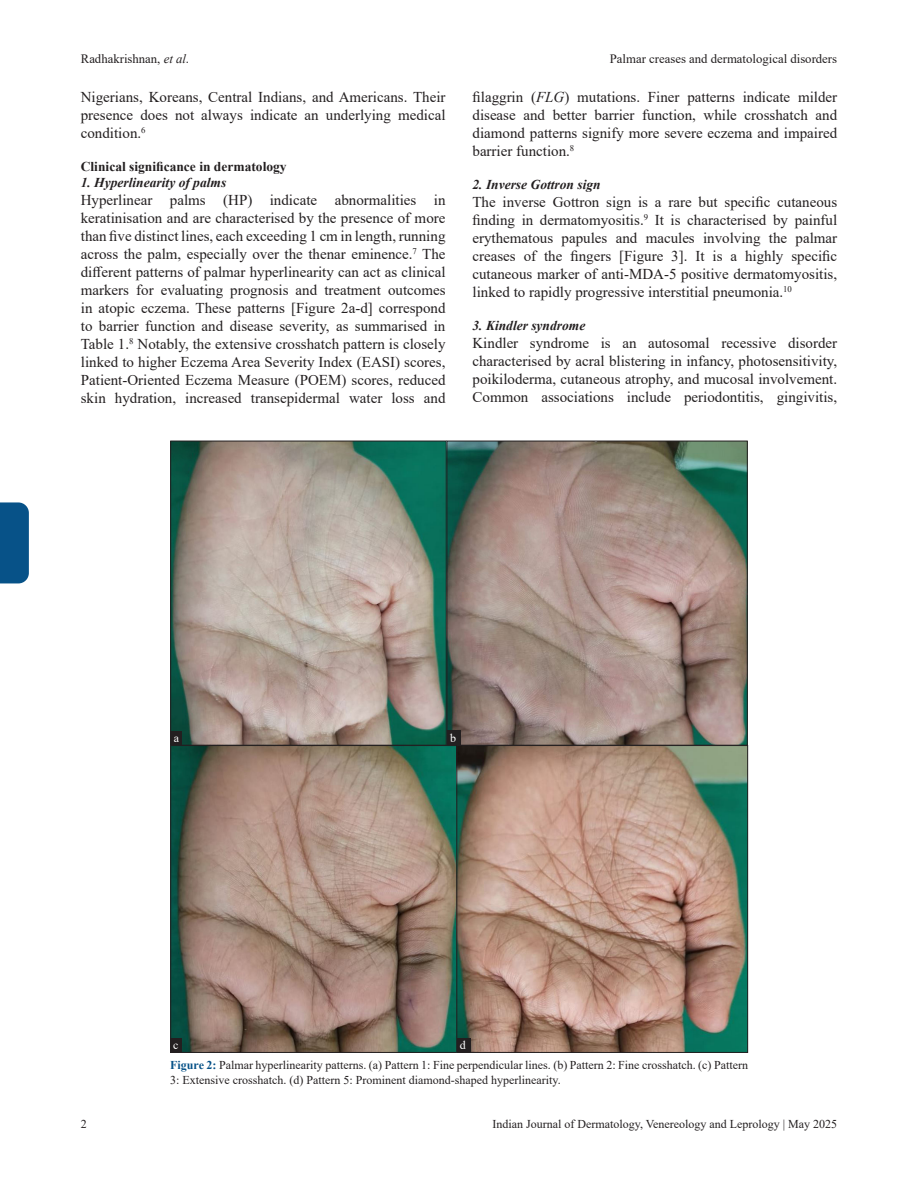
<style>
.page{position:relative;width:918px;height:1188px;background:#fff}
.page>*{position:absolute;margin:0;border:0;box-sizing:border-box;transform-origin:0 0}
.para_first_last{font:15px/18px "Times New Roman";color:#231f20;text-align:justify}
.Head-C{font:italic 700 13.5px "Times New Roman";color:#231f20}
.Head-B{font:700 13.5px "Times New Roman";color:#231f20}
.Head-C_stack{font:italic 700 13.5px "Times New Roman";color:#231f20}
.t1{font:12.75px "Times New Roman";color:#231f20}
.float_figure_figure{font:12px/14.4px "Times New Roman";color:#231f20}
.Figure_label{font:12px "Times New Roman";color:#fff}
.s1{font-style:italic}
.s2{font-weight:700;color:#075288}
</style>
<div class="page">
<div style="left:0;top:502px;width:29px;height:81px;background:#075288"></div>
<img style="left:172px;top:443px;width:574px;height:608px">
<div style="left:170px;top:441px;width:277px;height:305px;border:1px solid #231f20"></div>
<div style="left:447px;top:441px;width:301px;height:305px;border:1px solid #231f20"></div>
<div style="left:171px;top:731px;width:11px;height:14px;background:#231f20"></div>
<div style="left:447px;top:731px;width:13px;height:14px;background:#231f20"></div>
<div style="left:456px;top:745px;width:292px;height:308px;border:1px solid #231f20"></div>
<div style="left:170px;top:1038px;width:12px;height:14px;background:#231f20"></div>
<div style="left:457px;top:1038px;width:13px;height:14px;background:#231f20"></div>
<p class="t1" style="left:81px;top:50px;width:110px">Radhakrishnan, <span class="s1">et al</span>.</p>
<p class="t1" style="left:610px;top:50px;width:229px">Palmar creases and dermatological disorders</p>
<p class="para_first_last" style="left:81px;top:88px;width:366px">Nigerians, Koreans, Central Indians, and Americans. Their presence does not always indicate an underlying medical condition.<sup>6</sup></p>
<p class="Head-B" style="left:81px;top:157px;width:207px">Clinical significance in dermatology</p>
<p class="Head-C_stack" style="left:81px;top:173px;width:147px">1. Hyperlinearity of palms</p>
<p class="para_first_last" style="left:81px;top:191px;width:366px">Hyperlinear palms (HP) indicate abnormalities in keratinisation and are characterised by the presence of more than five distinct lines, each exceeding 1 cm in length, running across the palm, especially over the thenar eminence.<sup>7</sup> The different patterns of palmar hyperlinearity can act as clinical markers for evaluating prognosis and treatment outcomes in atopic eczema. These patterns [Figure 2a-d] correspond to barrier function and disease severity, as summarised in Table 1.<sup>8</sup> Notably, the extensive crosshatch pattern is closely linked to higher Eczema Area Severity Index (EASI) scores, Patient-Oriented Eczema Measure (POEM) scores, reduced skin hydration, increased transepidermal water loss and</p>
<p class="para_first_last" style="left:472px;top:88px;width:366px">filaggrin (<span class="s1">FLG</span>) mutations. Finer patterns indicate milder disease and better barrier function, while crosshatch and diamond patterns signify more severe eczema and impaired barrier function.<sup>8</sup></p>
<p class="Head-C" style="left:472px;top:175px;width:130px">2. Inverse Gottron sign</p>
<p class="para_first_last" style="left:472px;top:192px;width:366px">The inverse Gottron sign is a rare but specific cutaneous finding in dermatomyositis.<sup>9</sup> It is characterised by painful erythematous papules and macules involving the palmar creases of the fingers [Figure 3]. It is a highly specific cutaneous marker of anti-MDA-5 positive dermatomyositis, linked to rapidly progressive interstitial pneumonia.<sup>10</sup></p>
<p class="Head-C" style="left:472px;top:316px;width:114px">3. Kindler syndrome</p>
<p class="para_first_last" style="left:472px;top:333px;width:366px">Kindler syndrome is an autosomal recessive disorder characterised by acral blistering in infancy, photosensitivity, poikiloderma, cutaneous atrophy, and mucosal involvement.<br>Common associations include periodontitis, gingivitis,</p>
<p class="Figure_label" style="left:174px;top:730px;width:7px">a</p>
<p class="Figure_label" style="left:450px;top:730px;width:7px">b</p>
<p class="Figure_label" style="left:173px;top:1037px;width:7px">c</p>
<p class="Figure_label" style="left:460px;top:1037px;width:7px">d</p>
<p class="float_figure_figure" style="left:170px;top:1058px;width:579px"><span class="s2">Figure 2:</span> Palmar hyperlinearity patterns. (a) Pattern 1: Fine perpendicular lines. (b) Pattern 2: Fine crosshatch. (c) Pattern<br>3: Extensive crosshatch. (d) Pattern 5: Prominent diamond-shaped hyperlinearity.</p>
<p class="float_figure_figure" style="left:81px;top:1117px;width:7px">2</p>
<p class="float_figure_figure" style="left:493px;top:1117px;width:346px">Indian Journal of Dermatology, Venereology and Leprology | May 2025</p>
</div>
